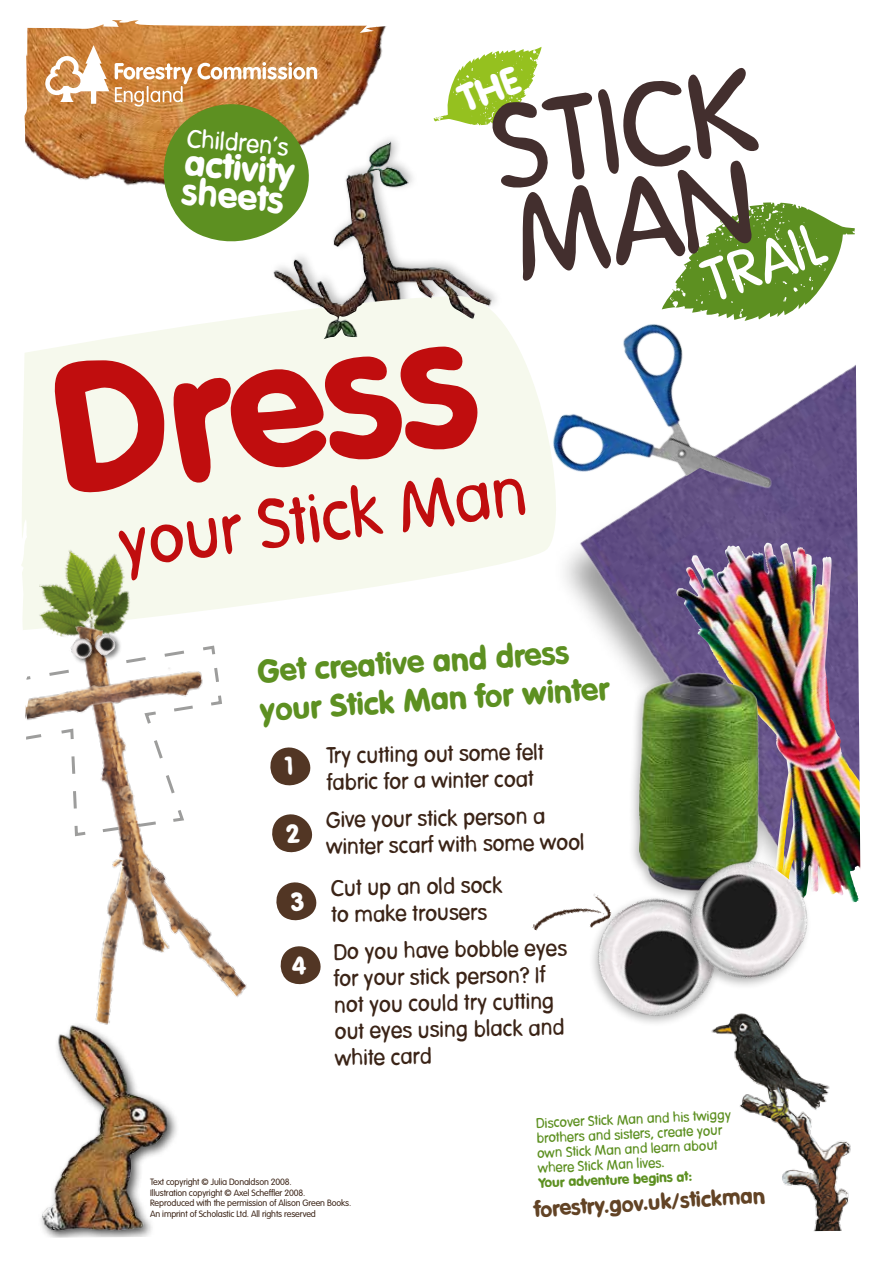
<style>
.page{position:relative;width:893px;height:1263px;background:#fff}
.page>*{position:absolute;margin:0;border:0;box-sizing:border-box;transform-origin:0 0}
.t1{font:700 179.1px "Vaggle";color:#c00d0e}
.t2{font:300 115.35px/90.3px "Vaggle";color:#432f2e}
.t3{font:300 67.35px "Vaggle";color:#c00d0e}
.t4{font:300 58.35px "Vaggle";color:#fff}
.t5{font:700 36.6px/28.8px "Vaggle";color:#fff}
.t6{font:700 31.95px/38.7px "Vaggle";color:#5d9021}
.t7{font:300 24.75px "Vaggle";color:#fff}
.t8{font:300 22.05px/26.5px "Vaggle";color:#3b2417}
.t9{font:700 21.9px "Vaggle";color:#624325}
.t10{font:300 13.8px/15px "Vaggle";color:#5d9021}
.t11{font:700 13.8px "Vaggle";color:#5d9021}
.t12{font:300 9px/10.5px "VAG Rounded";letter-spacing:-.015em;color:#3b2417}
</style>
<div class="page">
<img style="left:40px;top:33px;width:394px;height:147px">
<img style="left:41px;top:1025px;width:136px;height:202px">
<img style="left:734px;top:1013px;width:117px;height:214px">
<svg style="left:45px;top:45px;width:64px;height:59px"></svg>
<svg style="left:115px;top:62px;width:219px;height:180px"></svg>
<svg style="left:42px;top:1227px;width:800px;height:11px"></svg>
<img style="left:255px;top:132px;width:240px;height:164px">
<svg style="left:40px;top:296px;width:515px;height:322px;fill:#f6f9ed"></svg>
<img style="left:274px;top:144px;width:215px;height:195px">
<svg style="left:40px;top:645px;width:182px;height:177px"></svg>
<img style="left:40px;top:535px;width:104px;height:118px">
<img style="left:74px;top:965px;width:69px;height:66px">
<img style="left:119px;top:894px;width:128px;height:119px">
<img style="left:69px;top:618px;width:104px;height:347px">
<img style="left:40px;top:660px;width:165px;height:66px">
<div style="left:71px;top:636px;width:29px;height:29px;background:#000;opacity:.5"></div>
<img style="left:68px;top:634px;width:29px;height:28px">
<div style="left:93px;top:632px;width:29px;height:29px;background:#000;opacity:.5"></div>
<img style="left:90px;top:629px;width:29px;height:29px">
<img style="left:555px;top:367px;width:298px;height:535px">
<img style="left:676px;top:543px;width:93px;height:63px">
<svg style="left:662px;top:202px;width:191px;height:114px"></svg>
<svg style="left:40px;top:20px;width:347px;height:13px"></svg>
<svg style="left:21px;top:27px;width:19px;height:713px"></svg>
<img style="left:587px;top:670px;width:224px;height:207px">
<svg style="left:853px;top:228px;width:8px;height:675px"></svg>
<img style="left:543px;top:316px;width:243px;height:180px">
<img style="left:592px;top:877px;width:147px;height:160px">
<img style="left:663px;top:838px;width:165px;height:164px">
<img style="left:532px;top:876px;width:84px;height:80px">
<svg style="left:434px;top:47px;width:108px;height:78px"></svg>
<svg style="left:270px;top:747px;width:41px;height:39px"></svg>
<svg style="left:272px;top:814px;width:41px;height:39px"></svg>
<svg style="left:276px;top:882px;width:41px;height:39px"></svg>
<svg style="left:280px;top:946px;width:41px;height:39px"></svg>
<p class="t7" style="left:188px;top:124px;width:103px;rotate:5deg">Children’s</p>
<h3 class="t5" style="left:186px;top:148px;width:112px;rotate:5deg">activity sheets</h3>
<h2 class="t2" style="left:485px;top:105px;width:266px;rotate:-9deg">STICK<br>MAN</h2>
<h3 class="t4" style="left:694px;top:252px;width:128px;rotate:-20deg">TRAIL</h3>
<h1 class="t1" style="left:36px;top:331px;width:429px;rotate:-8deg">Dress</h1>
<h3 class="t3" style="left:113px;top:508px;width:413px;rotate:-8deg">your Stick Man</h3>
<h3 class="t6" style="left:256px;top:653px;width:352px;rotate:-4deg">Get creative and dress your Stick Man for winter</h3>
<p class="t8" style="left:326px;top:742px;width:219px;rotate:-1deg">Try cutting out some felt fabric for a winter coat</p>
<p class="t8" style="left:326px;top:807px;width:260px;rotate:-1deg">Give your stick person a winter scarf with some wool</p>
<p class="t8" style="left:331px;top:875px;width:173px;rotate:-1deg">Cut up an old sock to make trousers</p>
<p class="t8" style="left:333px;top:938px;width:235px;rotate:-1deg">Do you have bobble eyes for your stick person? If not you could try cutting out eyes using black and white card</p>
<p class="t10" style="left:536px;top:1115px;width:197px;rotate:-2deg">Discover Stick Man and his twiggy brothers and sisters, create your own Stick Man and learn about where Stick Man lives.</p>
<p class="t11" style="left:538px;top:1174px;width:155px;rotate:-2deg">Your adventure begins at:</p>
<p class="t12" style="left:150px;top:1177px;width:203px">Text copyright © Julia Donaldson 2008.<br>Illustration copyright © Axel Scheffler 2008.<br>Reproduced with the permission of Alison Green Books.<br>An imprint of Scholastic Ltd. All rights reserved</p>
<p class="t9" style="left:533px;top:1197px;width:233px;rotate:-4deg">forestry.gov.uk/stickman</p>
</div>
